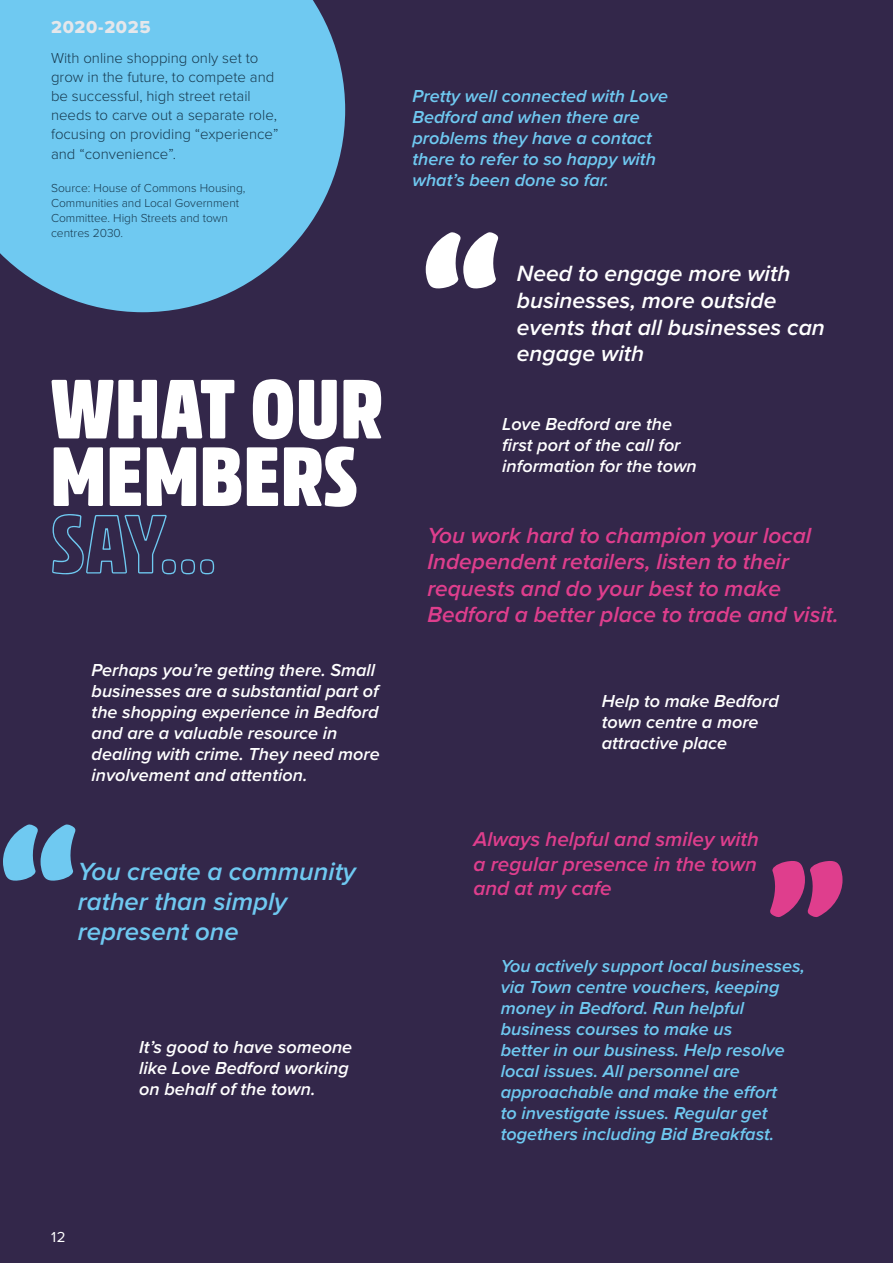
<style>
.page{position:relative;width:893px;height:1263px;background:#33274a}
.page>*{position:absolute;margin:0;border:0;box-sizing:border-box;transform-origin:0 0}
.t1{font:900 205.35px "Rockeby Cd";color:#fff}
.t2{font:900 205.35px "Rockeby Cd";color:#6fc9f1}
.t3{font:900 205.35px "Rockeby Cd";color:#df3e8d}
.t4{font:900 83.7px/67.5px "Rockeby Cd";color:#fff}
.t5{font:83.7px "Rockeby Cd Ot";color:#6fc9f1}
.t6{font:italic 600 25.65px/30px "Proxima Nova";color:#6fc9f1}
.t7{font:italic 600 22.95px/26.7px "Proxima Nova";color:#fff}
.t8{font:italic 600 22.65px/26.4px "Proxima Nova";color:#df3e8d}
.t9{font:italic 600 20.7px/24.2px "Proxima Nova";color:#df3e8d;text-align:justify}
.t10{font:italic 600 18px/21px "Proxima Nova";color:#6fc9f1}
.t11{font:italic 600 18px/21px "Proxima Nova";color:#fff}
.t12{font:18px "Proxima Nova Extrabld";letter-spacing:.04em;color:#e5e7eb}
.t13{font:300 15px/19.2px "Proxima Nova";color:#183b51}
.t14{font:15px "Proxima Nova";color:#fff}
.t15{font:300 12px/15px "Proxima Nova";color:#183b51}
</style>
<div class="page">
<svg style="left:0;top:0;width:345px;height:312px;background:#68b6dd"></svg>
<p class="t12" style="left:51px;top:17px;width:101px">2020-2025</p>
<p class="t13" style="left:51px;top:49px;width:229px">With online shopping only set to grow in the future, to compete and be successful, high street retail needs to carve out a separate role, focusing on providing “experience” and “convenience”.</p>
<p class="t15" style="left:51px;top:180px;width:196px">Source: House of Commons Housing,<br>Communities and Local Government<br>Committee. High Streets and town centres 2030.</p>
<h2 class="t4" style="left:50px;top:385px;width:334px">WHAT OUR<br>MEMBERS</h2>
<h2 class="t5" style="left:50px;top:493px;width:168px">SAY...</h2>
<p class="t11" style="left:92px;top:660px;width:290px">Perhaps you’re getting there. Small businesses are a substantial part of the shopping experience in Bedford and are a valuable resource in dealing with crime. They need more involvement and attention.</p>
<h1 class="t2" style="left:-3px;top:785px;width:82px">“</h1>
<h3 class="t6" style="left:78px;top:857px;width:279px">You create a community rather than simply represent one</h3>
<p class="t11" style="left:139px;top:1036px;width:214px">It’s good to have someone like Love Bedford working on behalf of the town.</p>
<p class="t10" style="left:412px;top:86px;width:257px">Pretty well connected with Love<br>Bedford and when there are problems they have a contact there to refer to so happy with what’s been done so far.</p>
<h1 class="t1" style="left:420px;top:193px;width:82px">“</h1>
<p class="t7" style="left:517px;top:261px;width:310px">Need to engage more with businesses, more outside events that all businesses can engage with</p>
<p class="t11" style="left:502px;top:414px;width:196px">Love Bedford are the first port of the call for information for the town</p>
<p class="t8" style="left:427px;top:522px;width:413px">You work hard to champion your local Independent retailers, listen to their requests and do your best to make Bedford a better place to trade and visit.</p>
<p class="t11" style="left:602px;top:691px;width:179px">Help to make Bedford town centre a more attractive place</p>
<p class="t9" style="left:473px;top:828px;width:287px">Always helpful and smiley with a regular presence in the town and at my cafe</p>
<h1 class="t3" style="left:848px;top:956px;width:82px;rotate:-180deg">“</h1>
<p class="t10" style="left:501px;top:955px;width:306px">You actively support local businesses, via Town centre vouchers, keeping money in Bedford. Run helpful business courses to make us<br>better in our business. Help resolve local issues. All personnel are approachable and make the effort<br>to investigate issues. Regular get togethers including Bid Breakfast.</p>
<p class="t14" style="left:51px;top:1228px;width:16px">12</p>
</div>
